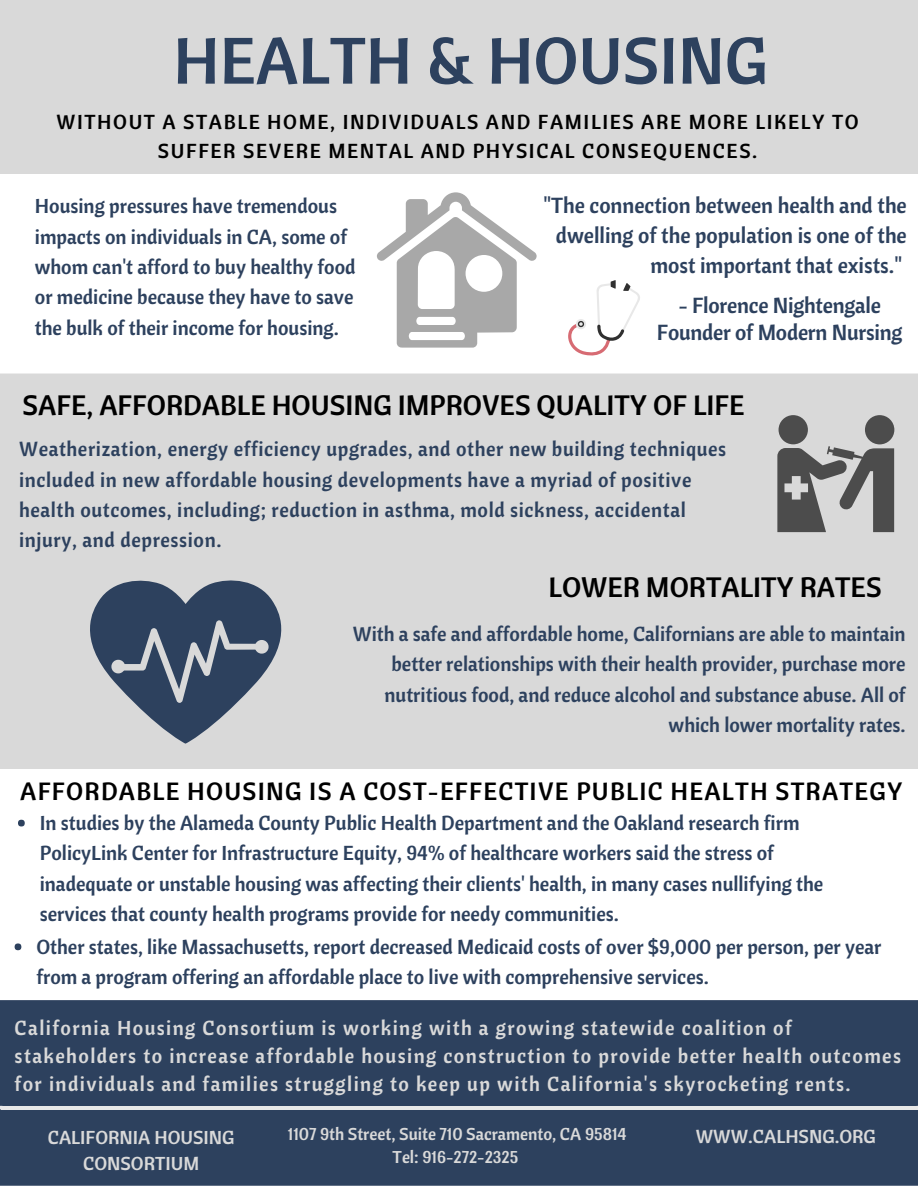
<style>
.page{position:relative;width:918px;height:1188px;background:#fff}
.page>*{position:absolute;margin:0;border:0;box-sizing:border-box;transform-origin:0 0}
.t1{font:65.4px "Cantora One";color:#2d415e}
.t2{font:28.05px "Cantora One";color:#000}
.t3{font:24.9px "Cantora One";letter-spacing:.05em;color:#000}
.t4{font:21.75px/30.3px "Cantora One";color:#2d415e;text-align:right}
.t5{font:20.25px/30.3px "Cantora One";color:#2d415e}
.t6{font:20.25px/28.2px "Cantora One";letter-spacing:.07em;color:#d9d9d9}
.t7{font:20.25px/30.3px "Cantora One";letter-spacing:.03em;color:#2d415e}
.t8{font:20.25px/28.2px "Cantora One";letter-spacing:.08em;color:#000;text-align:center}
.t9{font:18.75px/25.8px "Cantora One";color:#d9d9d9;text-align:center}
.t10{font:17.1px/23.7px "Cantora One";color:#d9d9d9;text-align:center}
</style>
<div class="page">
<div style="left:0;top:1000px;width:918px;height:186px;background:#2d415e"></div>
<div style="left:0;top:374px;width:918px;height:395px;background:#d9d9d9"></div>
<div style="left:0;top:0;width:918px;height:173px;background:#d9d9d9"></div>
<svg style="left:568px;top:280px;width:72px;height:76px"></svg>
<svg style="left:90px;top:580px;width:191px;height:164px;background:#6d7a8c"></svg>
<svg style="left:377px;top:192px;width:160px;height:156px"></svg>
<div style="left:15px;top:943px;width:6px;height:7px;background:#2d415e;border-radius:50%"></div>
<div style="left:18px;top:820px;width:7px;height:6px;background:#2d415e;border-radius:50%"></div>
<div style="left:779px;top:415px;width:29px;height:29px;background:#4c4c4c;border-radius:50%"></div>
<div style="left:865px;top:415px;width:29px;height:29px;background:#4c4c4c;border-radius:50%"></div>
<svg style="left:777px;top:446px;width:117px;height:86px;background:#838383"></svg>
<hr style="left:1px;top:1106px;width:917px;height:3px;background:#e8e8e8">
<svg style="left:917px;top:1094px;width:1px;height:28px"></svg>
<svg style="left:0;top:1094px;width:2px;height:28px"></svg>
<h1 class="t1" style="left:173px;top:18px;width:596px">HEALTH &amp; HOUSING</h1>
<p class="t8" style="left:57px;top:108px;width:804px">WITHOUT A STABLE HOME, INDIVIDUALS AND FAMILIES ARE MORE LIKELY TO<br>SUFFER SEVERE MENTAL AND PHYSICAL CONSEQUENCES.</p>
<p class="t5" style="left:35px;top:191px;width:322px">Housing pressures have tremendous impacts on individuals in CA, some of whom can't afford to buy healthy food or medicine because they have to save the bulk of their income for housing.</p>
<p class="t4" style="left:543px;top:189px;width:365px">"The connection between health and the dwelling of the population is one of the most important that exists."</p>
<p class="t4" style="left:657px;top:291px;width:247px;line-height:27px;text-align:center">- Florence Nightengale<br>Founder of Modern Nursing</p>
<h2 class="t2" style="left:23px;top:387px;width:724px">SAFE, AFFORDABLE HOUSING IMPROVES QUALITY OF LIFE</h2>
<p class="t7" style="left:19px;top:434px;width:709px">Weatherization, energy efficiency upgrades, and other new building techniques included in new affordable housing developments have a myriad of positive health outcomes, including; reduction in asthma, mold sickness, accidental injury, and depression.</p>
<h2 class="t2" style="left:549px;top:569px;width:335px">LOWER MORTALITY RATES</h2>
<p class="t5" style="left:353px;top:618px;width:554px;text-align:right">With a safe and affordable home, Californians are able to maintain better relationships with their health provider, purchase more nutritious food, and reduce alcohol and substance abuse. All of which lower mortality rates.</p>
<p class="t3" style="left:20px;top:775px;width:884px">AFFORDABLE HOUSING IS A COST-EFFECTIVE PUBLIC HEALTH STRATEGY</p>
<p class="t5" style="left:40px;top:807px;width:785px">In studies by the Alameda County Public Health Department and the Oakland research firm PolicyLink Center for Infrastructure Equity, 94% of healthcare workers said the stress of inadequate or unstable housing was affecting their clients' health, in many cases nullifying the services that county health programs provide for needy communities.</p>
<p class="t5" style="left:36px;top:931px;width:847px">Other states, like Massachusetts, report decreased Medicaid costs of over $9,000 per person, per year from a program offering an affordable place to live with comprehensive services.</p>
<p class="t6" style="left:15px;top:1013px;width:888px">California Housing Consortium is working with a growing statewide coalition of stakeholders to increase affordable housing construction to provide better health outcomes for individuals and families struggling to keep up with California's skyrocketing rents.</p>
<p class="t9" style="left:696px;top:1123px;width:182px">WWW.CALHSNG.ORG</p>
<p class="t10" style="left:288px;top:1121px;width:340px">1107 9th Street, Suite 710 Sacramento, CA 95814<br>Tel: 916-272-2325</p>
<p class="t9" style="left:48px;top:1124px;width:188px">CALIFORNIA HOUSING<br>CONSORTIUM</p>
</div>
